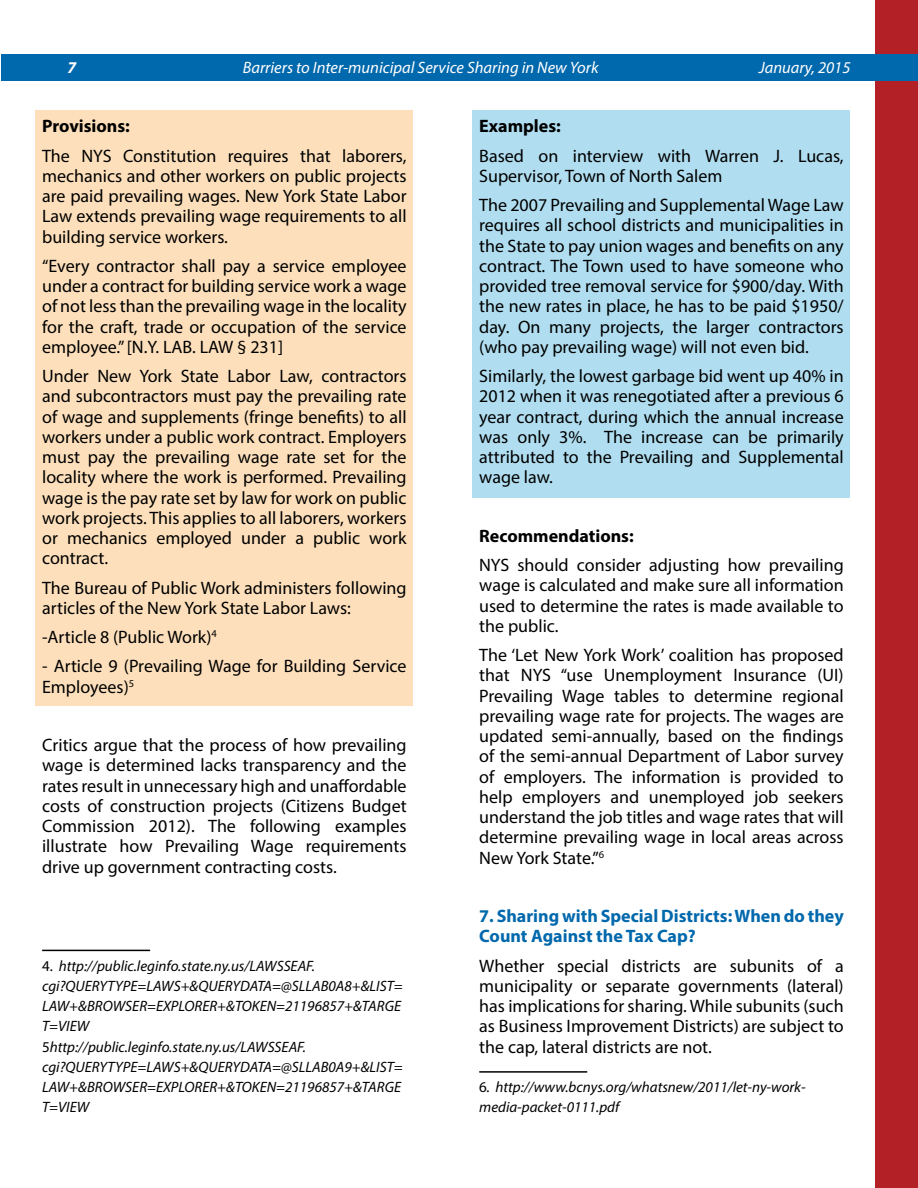
<style>
.page{position:relative;width:918px;height:1188px;background:#fff}
.page>*{position:absolute;margin:0;border:0;box-sizing:border-box;transform-origin:0 0}
.t1{font:18px/20.2px "Myriad Pro";color:#000;text-align:justify}
.t2{font:700 18px/20.2px "Myriad Pro";color:#0068ac}
.t3{font:700 18px "Myriad Pro";color:#000}
.t4{font:italic 16.5px "Myriad Pro";color:#fff}
.t5{font:italic 700 16.5px "Myriad Pro";color:#fff}
.t6{font:italic 15px/20.2px "Myriad Pro";color:#000}
.s1{font-style:normal}
</style>
<div class="page">
<div style="left:876px;top:0;width:42px;height:1188px;background:#b32025"></div>
<div style="left:1px;top:54px;width:917px;height:27px;background:#0068ac"></div>
<div style="left:472px;top:110px;width:378px;height:388px;background:#b0def0"></div>
<div style="left:35px;top:110px;width:378px;height:595px;background:#fde0bb"></div>
<hr style="left:42px;top:950px;width:108px;height:1px;background:#000">
<hr style="left:479px;top:1071px;width:108px;height:2px;background:#000">
<p class="t5" style="left:68px;top:57px;width:10px">7</p>
<p class="t4" style="left:243px;top:57px;width:357px">Barriers to Inter-municipal Service Sharing in New York</p>
<p class="t4" style="left:759px;top:57px;width:93px">January, 2015</p>
<p class="t3" style="left:42px;top:114px;width:89px">Provisions:</p>
<p class="t1" style="left:42px;top:145px;width:366px">The NYS Constitution requires that laborers, mechanics and other workers on public projects are paid prevailing wages. New York State Labor Law extends prevailing wage requirements to all building service workers.</p>
<p class="t1" style="left:42px;top:255px;width:366px">“Every contractor shall pay a service employee under a contract for building service work a wage of not less than the prevailing wage in the locality for the craft, trade or occupation of the service employee.” [N.Y. LAB. LAW § 231]</p>
<p class="t1" style="left:42px;top:366px;width:366px">Under New York State Labor Law, contractors and subcontractors must pay the prevailing rate of wage and supplements (fringe benefits) to all workers under a public work contract. Employers must pay the prevailing wage rate set for the locality where the work is performed. Prevailing wage is the pay rate set by law for work on public work projects. This applies to all laborers, workers or mechanics employed under a public work contract.</p>
<p class="t1" style="left:42px;top:577px;width:366px">The Bureau of Public Work administers following articles of the New York State Labor Laws:</p>
<p class="t1" style="left:42px;top:627px;width:176px">-Article 8 (Public Work)<sup>4</sup></p>
<p class="t1" style="left:42px;top:656px;width:366px">- Article 9 (Prevailing Wage for Building Service<br>Employees)<sup>5</sup></p>
<p class="t1" style="left:42px;top:735px;width:366px">Critics argue that the process of how prevailing wage is determined lacks transparency and the rates result in unnecessary high and unaffordable costs of construction projects (Citizens Budget Commission 2012). The following examples illustrate how Prevailing Wage requirements drive up government contracting costs.</p>
<p class="t6" style="left:42px;top:955px;width:362px"><span class="s1">4.</span> http://public.leginfo.state.ny.us/LAWSSEAF. cgi?QUERYTYPE=LAWS+&amp;QUERYDATA=@SLLAB0A8+&amp;LIST= LAW+&amp;BROWSER=EXPLORER+&amp;TOKEN=21196857+&amp;TARGE T=VIEW<br><span class="s1">5</span>http://public.leginfo.state.ny.us/LAWSSEAF. cgi?QUERYTYPE=LAWS+&amp;QUERYDATA=@SLLAB0A9+&amp;LIST= LAW+&amp;BROWSER=EXPLORER+&amp;TOKEN=21196857+&amp;TARGE T=VIEW</p>
<p class="t3" style="left:479px;top:114px;width:83px">Examples:</p>
<p class="t1" style="left:479px;top:145px;width:366px">Based on interview with Warren J. Lucas,<br>Supervisor, Town of North Salem</p>
<p class="t1" style="left:479px;top:195px;width:366px">The 2007 Prevailing and Supplemental Wage Law requires all school districts and municipalities in the State to pay union wages and benefits on any contract. The Town used to have someone who provided tree removal service for $900/day. With the new rates in place, he has to be paid $1950/ day. On many projects, the larger contractors (who pay prevailing wage) will not even bid.</p>
<p class="t1" style="left:479px;top:366px;width:366px">Similarly, the lowest garbage bid went up 40% in 2012 when it was renegotiated after a previous 6 year contract, during which the annual increase was only 3%. The increase can be primarily attributed to the Prevailing and Supplemental wage law.</p>
<p class="t3" style="left:479px;top:524px;width:156px">Recommendations:</p>
<p class="t1" style="left:479px;top:555px;width:366px">NYS should consider adjusting how prevailing wage is calculated and make sure all information used to determine the rates is made available to the public.</p>
<p class="t1" style="left:479px;top:645px;width:366px">The ‘Let New York Work’ coalition has proposed that NYS “use Unemployment Insurance (UI)<br>Prevailing Wage tables to determine regional prevailing wage rate for projects. The wages are updated semi-annually, based on the findings of the semi-annual Department of Labor survey of employers. The information is provided to help employers and unemployed job seekers understand the job titles and wage rates that will determine prevailing wage in local areas across New York State.”<sup>6</sup></p>
<p class="t2" style="left:479px;top:905px;width:366px">7. Sharing with Special Districts: When do they<br>Count Against the Tax Cap?</p>
<p class="t1" style="left:479px;top:955px;width:366px">Whether special districts are subunits of a municipality or separate governments (lateral) has implications for sharing. While subunits (such as Business Improvement Districts) are subject to the cap, lateral districts are not.</p>
<p class="t6" style="left:479px;top:1077px;width:328px"><span class="s1">6</span>. http://www.bcnys.org/whatsnew/2011/let-ny-work&shy;media-packet-0111.pdf</p>
</div>
